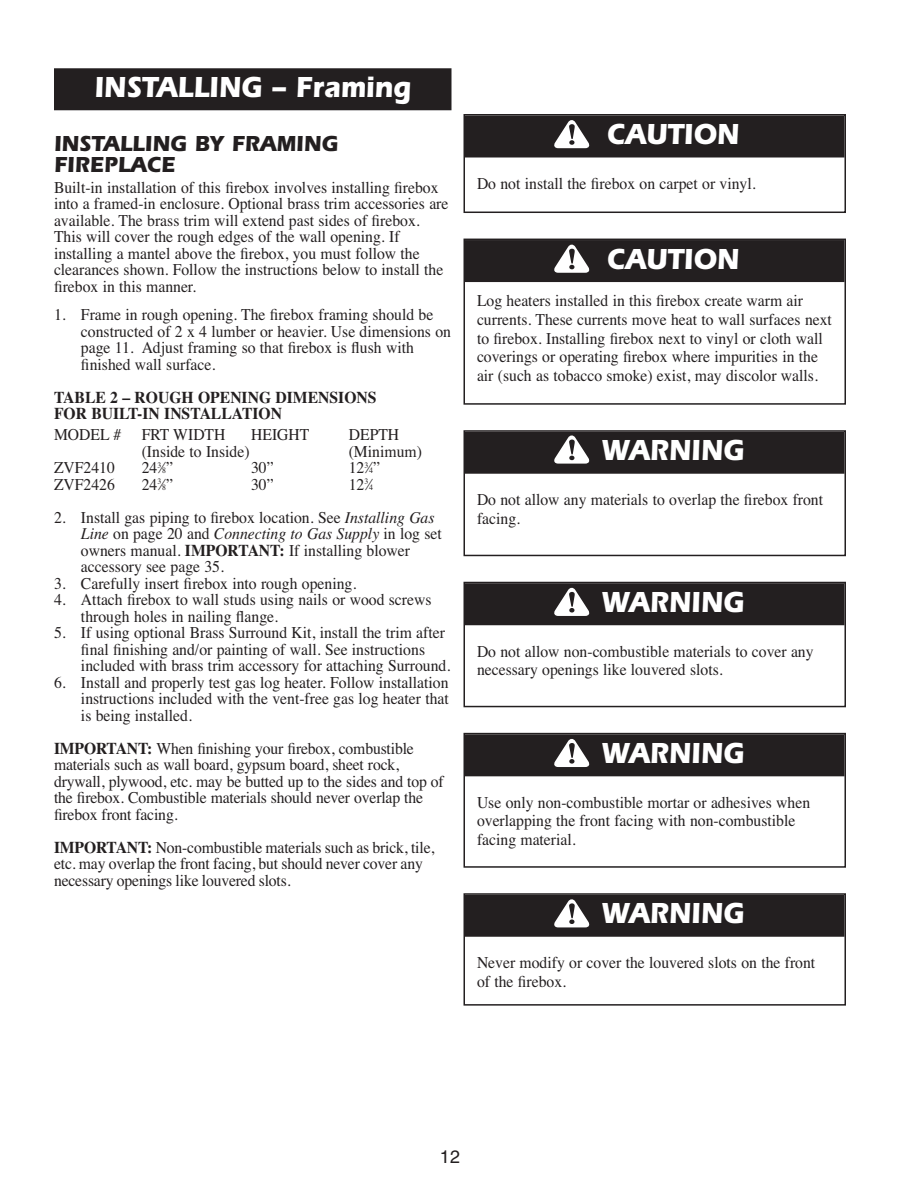
<style>
.page{position:relative;width:918px;height:1188px;background:#fff}
.page>*{position:absolute;margin:0;border:0;box-sizing:border-box;transform-origin:0 0}
.t1{font:700 30px "Itc Eras";color:#fff;scale:.9 1}
.t2{font:700 22.5px/21px "Itc Eras";color:#231f20;scale:.95 1}
.t3{font:18px "Helvetica";color:#231f20}
.t4{font:16.5px/16.5px "Times";color:#231f20;scale:.95 1}
.t5{font:700 16.5px/16.5px "Times";color:#231f20;scale:.95 1}
.s1{font-size:8.25px}
.s2{font-style:italic}
.s3{font-weight:700}
</style>
<div class="page">
<div style="left:54px;top:68px;width:398px;height:42px;background:#231f20"></div>
<div style="left:464px;top:239px;width:382px;height:166px;border:2px solid #231f20"></div>
<div style="left:465px;top:240px;width:379px;height:42px;background:#231f20"></div>
<svg style="left:554px;top:244px;width:36px;height:29px"></svg>
<div style="left:464px;top:430px;width:382px;height:126px;border:2px solid #231f20"></div>
<div style="left:465px;top:432px;width:379px;height:42px;background:#231f20"></div>
<svg style="left:554px;top:435px;width:36px;height:29px"></svg>
<div style="left:464px;top:893px;width:382px;height:113px;border:2px solid #231f20"></div>
<div style="left:465px;top:895px;width:379px;height:42px;background:#231f20"></div>
<svg style="left:554px;top:899px;width:36px;height:28px"></svg>
<div style="left:464px;top:733px;width:382px;height:135px;border:2px solid #231f20"></div>
<div style="left:465px;top:734px;width:379px;height:42px;background:#231f20"></div>
<svg style="left:554px;top:739px;width:36px;height:28px"></svg>
<div style="left:464px;top:582px;width:382px;height:125px;border:2px solid #231f20"></div>
<div style="left:465px;top:583px;width:379px;height:42px;background:#231f20"></div>
<svg style="left:554px;top:587px;width:36px;height:29px"></svg>
<div style="left:464px;top:114px;width:382px;height:99px;border:2px solid #231f20"></div>
<div style="left:465px;top:116px;width:379px;height:42px;background:#231f20"></div>
<svg style="left:554px;top:120px;width:36px;height:28px"></svg>
<h1 class="t1" style="left:94px;top:69px;width:353px">INSTALLING – Framing</h1>
<h2 class="t2" style="left:54px;top:133px;width:301px">INSTALLING BY FRAMING<br>FIREPLACE</h2>
<p class="t4" style="left:54px;top:181px;width:417px">Built-in installation of this firebox involves installing firebox into a framed-in enclosure. Optional brass trim accessories are available. The brass trim will extend past sides of firebox.<br>This will cover the rough edges of the wall opening. If installing a mantel above the firebox, you must follow the clearances shown. Follow the instructions below to install the firebox in this manner.</p>
<p class="t4" style="left:81px;top:308px;width:391px;text-indent:-27px">1. Frame in rough opening. The firebox framing should be constructed of 2 x 4 lumber or heavier. Use dimensions on page 11. Adjust framing so that firebox is flush with finished wall surface.</p>
<p class="t5" style="left:54px;top:390px;width:341px">TABLE 2 – ROUGH OPENING DIMENSIONS<br>FOR BUILT-IN INSTALLATION</p>
<p class="t4" style="left:54px;top:428px;width:182px">MODEL # FRT WIDTH</p>
<p class="t4" style="left:251px;top:428px;width:63px">HEIGHT</p>
<p class="t4" style="left:349px;top:428px;width:55px">DEPTH</p>
<p class="t4" style="left:142px;top:445px;width:115px">(Inside to Inside)</p>
<p class="t4" style="left:349px;top:445px;width:79px">(Minimum)</p>
<p class="t4" style="left:54px;top:461px;width:66px">ZVF2410</p>
<p class="t4" style="left:142px;top:461px;width:34px">24<sup>3</sup>⁄<span class="s1">8</span>”</p>
<p class="t4" style="left:251px;top:461px;width:25px">30”</p>
<p class="t4" style="left:349px;top:461px;width:34px">12<sup>3</sup>⁄<span class="s1">4</span>”</p>
<p class="t4" style="left:54px;top:478px;width:66px">ZVF2426</p>
<p class="t4" style="left:142px;top:478px;width:34px">24<sup>3</sup>⁄<span class="s1">8</span>”</p>
<p class="t4" style="left:251px;top:478px;width:25px">30”</p>
<p class="t4" style="left:349px;top:478px;width:27px">12<sup>3</sup>⁄<span class="s1">4</span></p>
<p class="t4" style="left:81px;top:511px;width:381px;text-indent:-27px">2. Install gas piping to firebox location. See <span class="s2">Installing Gas Line</span> on page 20 and <span class="s2">Connecting to Gas Supply</span> in log set owners manual. <span class="s3">IMPORTANT:</span> If installing blower accessory see page 35.</p>
<p class="t4" style="left:54px;top:577px;width:320px">3. Carefully insert firebox into rough opening.</p>
<p class="t4" style="left:81px;top:593px;width:370px;text-indent:-27px">4. Attach firebox to wall studs using nails or wood screws through holes in nailing flange.</p>
<p class="t4" style="left:81px;top:626px;width:390px;text-indent:-27px">5. If using optional Brass Surround Kit, install the trim after final finishing and/or painting of wall. See instructions included with brass trim accessory for attaching Surround.</p>
<p class="t4" style="left:81px;top:676px;width:389px;text-align:justify;text-indent:-27px">6. Install and properly test gas log heater. Follow installation instructions included with the vent-free gas log heater that is being installed.</p>
<p class="t4" style="left:54px;top:742px;width:412px"><span class="s3">IMPORTANT:</span> When finishing your firebox, combustible materials such as wall board, gypsum board, sheet rock, drywall, plywood, etc. may be butted up to the sides and top of the firebox. Combustible materials should never overlap the firebox front facing.</p>
<p class="t4" style="left:54px;top:841px;width:402px"><span class="s3">IMPORTANT:</span> Non-combustible materials such as brick, tile, etc. may overlap the front facing, but should never cover any necessary openings like louvered slots.</p>
<h1 class="t1" style="left:607px;top:116px;width:149px">CAUTION</h1>
<p class="t4" style="left:477px;top:177px;width:295px">Do not install the firebox on carpet or vinyl.</p>
<h1 class="t1" style="left:607px;top:241px;width:149px">CAUTION</h1>
<p class="t4" style="left:477px;top:293px;width:375px;line-height:18.8px">Log heaters installed in this firebox create warm air currents. These currents move heat to wall surfaces next to firebox. Installing firebox next to vinyl or cloth wall coverings or operating firebox where impurities in the air (such as tobacco smoke) exist, may discolor walls.</p>
<h1 class="t1" style="left:602px;top:433px;width:159px">WARNING</h1>
<p class="t4" style="left:477px;top:492px;width:366px;line-height:18.8px">Do not allow any materials to overlap the firebox front facing.</p>
<h1 class="t1" style="left:602px;top:584px;width:159px">WARNING</h1>
<p class="t4" style="left:477px;top:643px;width:356px;line-height:18.8px">Do not allow non-combustible materials to cover any necessary openings like louvered slots.</p>
<h1 class="t1" style="left:602px;top:735px;width:159px">WARNING</h1>
<p class="t4" style="left:477px;top:794px;width:352px;line-height:18.8px">Use only non-combustible mortar or adhesives when overlapping the front facing with non-combustible facing material.</p>
<h1 class="t1" style="left:602px;top:896px;width:159px">WARNING</h1>
<p class="t4" style="left:477px;top:955px;width:358px;line-height:18.8px">Never modify or cover the louvered slots on the front of the firebox.</p>
<p class="t3" style="left:440px;top:1147px;width:22px">12</p>
</div>
